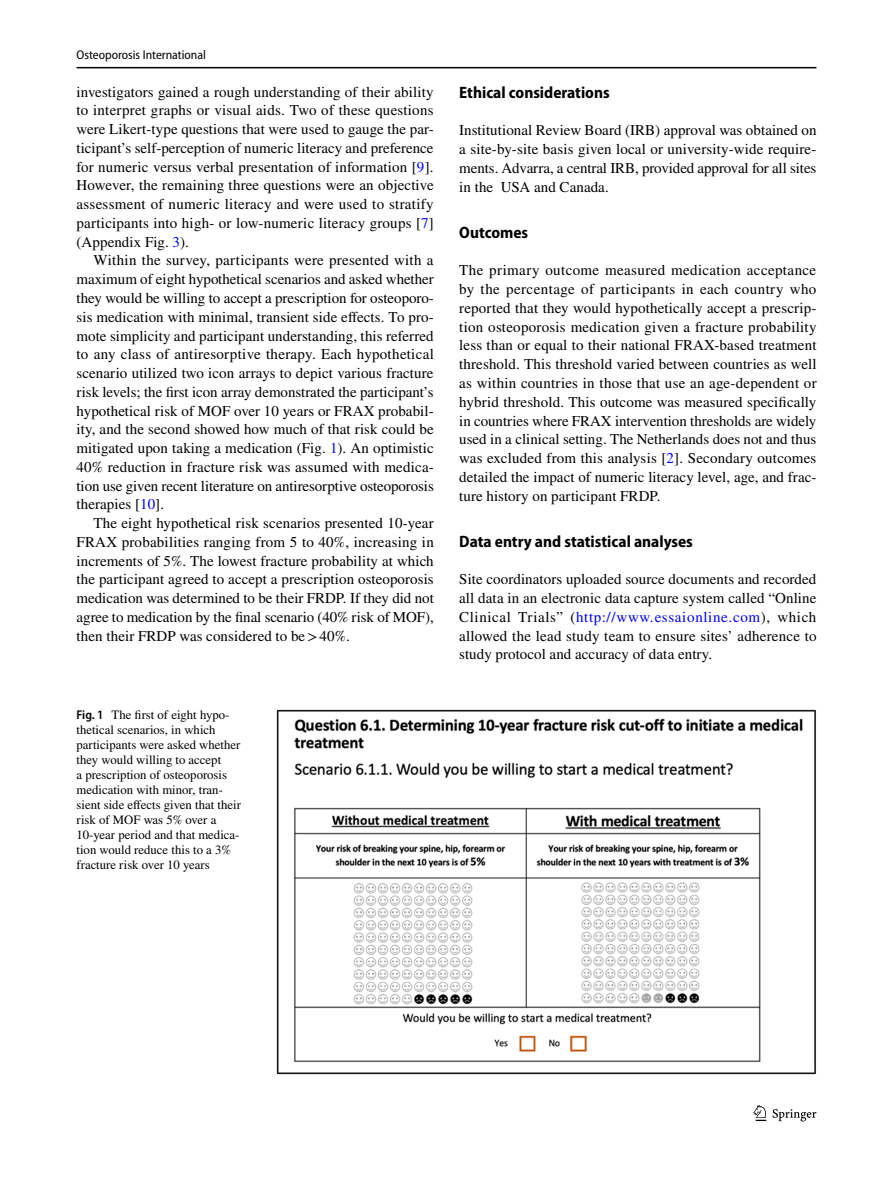
<style>
.page{position:relative;width:893px;height:1187px;background:#fff}
.page>*{position:absolute;margin:0;border:0;box-sizing:border-box;transform-origin:0 0}
.t1{font:700 semi-condensed 16.5px "Myriad Pro";color:#000}
.t2{font:15px/18.8px "STIX";letter-spacing:.005em;color:#000;text-align:justify}
.t3{font:12.75px/15px "STIX";color:#000}
.t4{font:semi-condensed 12.75px "Myriad Pro";color:#000}
.s1{color:#00f}
.s2{font-family:"Myriad Pro";font-weight:600;font-stretch:semi-condensed}
</style>
<div class="page">
<hr style="left:77px;top:67px;width:739px;height:1px;background:#000">
<svg style="left:753px;top:1105px;width:13px;height:15px"></svg>
<svg style="left:773px;top:1109px;width:43px;height:12px"></svg>
<img style="left:276px;top:709px;width:540px;height:364px">
<p class="t4" style="left:77px;top:48px;width:131px">Osteoporosis International</p>
<p class="t2" style="left:77px;top:83px;width:359px">investigators gained a rough understanding of their ability to interpret graphs or visual aids. Two of these questions were Likert-type questions that were used to gauge the par&shy;ticipant’s self-perception of numeric literacy and preference for numeric versus verbal presentation of information [<span class="s1">9</span>].<br>However, the remaining three questions were an objective assessment of numeric literacy and were used to stratify participants into high- or low-numeric literacy groups [<span class="s1">7</span>] (Appendix Fig. <span class="s1">3</span>).</p>
<p class="t2" style="left:77px;top:252px;width:359px;text-indent:17px">Within the survey, participants were presented with a maximum of eight hypothetical scenarios and asked whether they would be willing to accept a prescription for osteoporo&shy;sis medication with minimal, transient side effects. To pro&shy;mote simplicity and participant understanding, this referred to any class of antiresorptive therapy. Each hypothetical scenario utilized two icon arrays to depict various fracture risk levels; the first icon array demonstrated the participant’s hypothetical risk of MOF over 10 years or FRAX probabil&shy;ity, and the second showed how much of that risk could be mitigated upon taking a medication (Fig. <span class="s1">1</span>). An optimistic 40% reduction in fracture risk was assumed with medica&shy;tion use given recent literature on antiresorptive osteoporosis therapies [<span class="s1">10</span>].</p>
<p class="t2" style="left:77px;top:514px;width:359px;text-indent:17px">The eight hypothetical risk scenarios presented 10-year FRAX probabilities ranging from 5 to 40%, increasing in increments of 5%. The lowest fracture probability at which the participant agreed to accept a prescription osteoporosis medication was determined to be their FRDP. If they did not agree to medication by the final scenario (40% risk of MOF), then their FRDP was considered to be&gt;40%.</p>
<p class="t3" style="left:77px;top:708px;width:166px"><span class="s2">Fig. 1</span> The first of eight hypo&shy;thetical scenarios, in which participants were asked whether they would willing to accept<br>a prescription of osteoporosis medication with minor, tran&shy;sient side effects given that their risk of MOF was 5% over a<br>10-year period and that medica&shy;tion would reduce this to a 3% fracture risk over 10 years</p>
<p class="t1" style="left:459px;top:83px;width:152px">Ethical considerations</p>
<p class="t2" style="left:459px;top:122px;width:359px">Institutional Review Board (IRB) approval was obtained on a site-by-site basis given local or university-wide require&shy;ments. Advarra, a central IRB, provided approval for all sites in the USA and Canada.</p>
<p class="t1" style="left:459px;top:223px;width:70px">Outcomes</p>
<p class="t2" style="left:459px;top:262px;width:359px">The primary outcome measured medication acceptance by the percentage of participants in each country who reported that they would hypothetically accept a prescrip&shy;tion osteoporosis medication given a fracture probability less than or equal to their national FRAX-based treatment threshold. This threshold varied between countries as well as within countries in those that use an age-dependent or hybrid threshold. This outcome was measured specifically in countries where FRAX intervention thresholds are widely used in a clinical setting. The Netherlands does not and thus was excluded from this analysis [<span class="s1">2</span>]. Secondary outcomes detailed the impact of numeric literacy level, age, and frac&shy;ture history on participant FRDP.</p>
<p class="t1" style="left:459px;top:532px;width:235px">Data entry and statistical analyses</p>
<p class="t2" style="left:459px;top:571px;width:359px">Site coordinators uploaded source documents and recorded all data in an electronic data capture system called “Online Clinical Trials” (<span class="s1">http://www.essaionline.com</span>), which allowed the lead study team to ensure sites’ adherence to study protocol and accuracy of data entry.</p>
</div>
